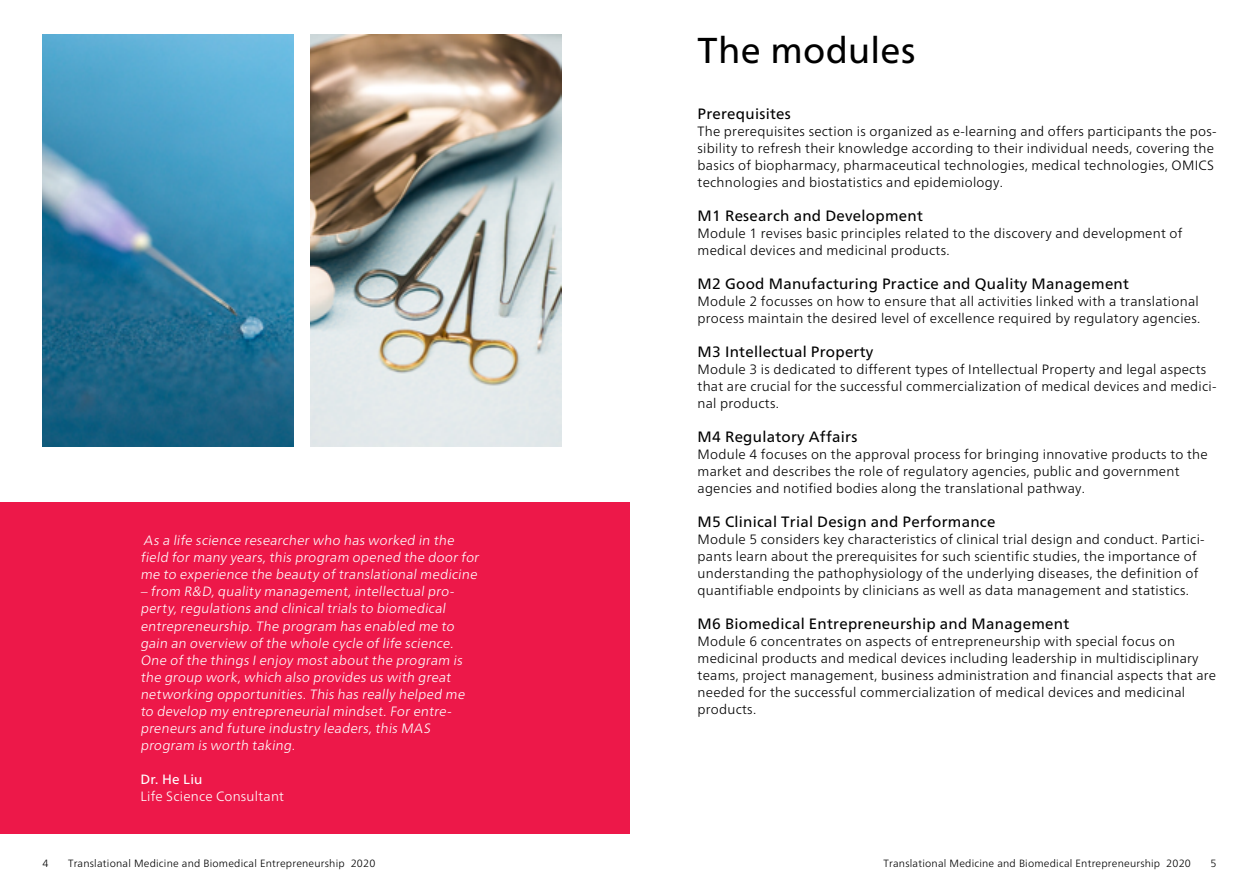
<style>
.page{position:relative;width:1259px;height:893px;background:#fff}
.page>*{position:absolute;margin:0;border:0;box-sizing:border-box;transform-origin:0 0}
.t1{font:36px "Frutiger Neue LT";letter-spacing:.01em;color:#000}
.t2{font:15px "Frutiger Neue LT";letter-spacing:.02em;color:#000}
.t3{font:300 13.5px/17px "Frutiger Neue LT";letter-spacing:.02em;color:#000}
.t4{font:300 13.5px/17px "Frutiger Neue LT";letter-spacing:.015em;color:#fff}
.t5{font:13.5px "Frutiger Neue LT";letter-spacing:.02em;color:#fff}
.t6{font:300 10.5px "Frutiger Neue LT";letter-spacing:.02em;color:#000}
</style>
<div class="page">
<div style="left:0;top:502px;width:629px;height:331px;background:#ed1849"></div>
<img style="left:43px;top:34px;width:250px;height:412px">
<img style="left:310px;top:34px;width:251px;height:412px">
<p class="t4" style="left:140px;top:532px;width:342px">As a life science researcher who has worked in the field for many years, this program opened the door for me to experience the beauty of translational medicine</p>
<p class="t4" style="left:140px;top:583px;width:328px">– from R&amp;D, quality management, intellectual pro&shy;perty, regulations and clinical trials to biomedical entrepreneurship. The program has enabled me to gain an overview of the whole cycle of life science.<br>One of the things I enjoy most about the program is the group work, which also provides us with great networking opportunities. This has really helped me to develop my entrepreneurial mindset. For entre&shy;preneurs and future industry leaders, this MAS program is worth taking.</p>
<p class="t5" style="left:140px;top:771px;width:64px">Dr. He Liu</p>
<p class="t4" style="left:140px;top:787px;width:145px">Life Science Consultant</p>
<h1 class="t1" style="left:697px;top:29px;width:219px">The modules</h1>
<p class="t2" style="left:697px;top:105px;width:95px">Prerequisites</p>
<p class="t3" style="left:697px;top:123px;width:520px">The prerequisites section is organized as e-learning and offers participants the pos&shy;sibility to refresh their knowledge according to their individual needs, covering the basics of biopharmacy, pharmaceutical technologies, medical technologies, OMICS technologies and biostatistics and epidemiology.</p>
<p class="t2" style="left:697px;top:207px;width:227px">M1 Research and Development</p>
<p class="t3" style="left:697px;top:225px;width:486px">Module 1 revises basic principles related to the discovery and development of medical devices and medicinal products.</p>
<p class="t2" style="left:697px;top:275px;width:433px">M2 Good Manufacturing Practice and Quality Management</p>
<p class="t3" style="left:697px;top:293px;width:504px">Module 2 focusses on how to ensure that all activities linked with a translational process maintain the desired level of excellence required by regulatory agencies.</p>
<p class="t2" style="left:697px;top:343px;width:177px">M3 Intellectual Property</p>
<p class="t3" style="left:697px;top:361px;width:520px">Module 3 is dedicated to different types of Intellectual Property and legal aspects that are crucial for the successful commercialization of medical devices and medici&shy;nal products.</p>
<p class="t2" style="left:697px;top:428px;width:161px">M4 Regulatory Affairs</p>
<p class="t3" style="left:697px;top:446px;width:512px">Module 4 focuses on the approval process for bringing innovative products to the market and describes the role of regulatory agencies, public and government agencies and notified bodies along the translational pathway.</p>
<p class="t2" style="left:697px;top:513px;width:299px">M5 Clinical Trial Design and Performance</p>
<p class="t3" style="left:697px;top:531px;width:509px">Module 5 considers key characteristics of clinical trial design and conduct. Partici&shy;pants learn about the prerequisites for such scientific studies, the importance of understanding the pathophysiology of the underlying diseases, the definition of quantifiable endpoints by clinicians as well as data management and statistics.</p>
<p class="t2" style="left:697px;top:615px;width:373px">M6 Biomedical Entrepreneurship and Management</p>
<p class="t3" style="left:697px;top:633px;width:520px">Module 6 concentrates on aspects of entrepreneurship with special focus on medicinal products and medical devices including leadership in multidisciplinary teams, project management, business administration and financial aspects that are needed for the successful commercialization of medical devices and medicinal products.</p>
<p class="t6" style="left:43px;top:857px;width:8px">4</p>
<p class="t6" style="left:68px;top:857px;width:309px">Translational Medicine and Biomedical Entrepreneurship 2020</p>
<p class="t6" style="left:883px;top:857px;width:309px">Translational Medicine and Biomedical Entrepreneurship 2020</p>
<p class="t6" style="left:1210px;top:857px;width:8px">5</p>
</div>
